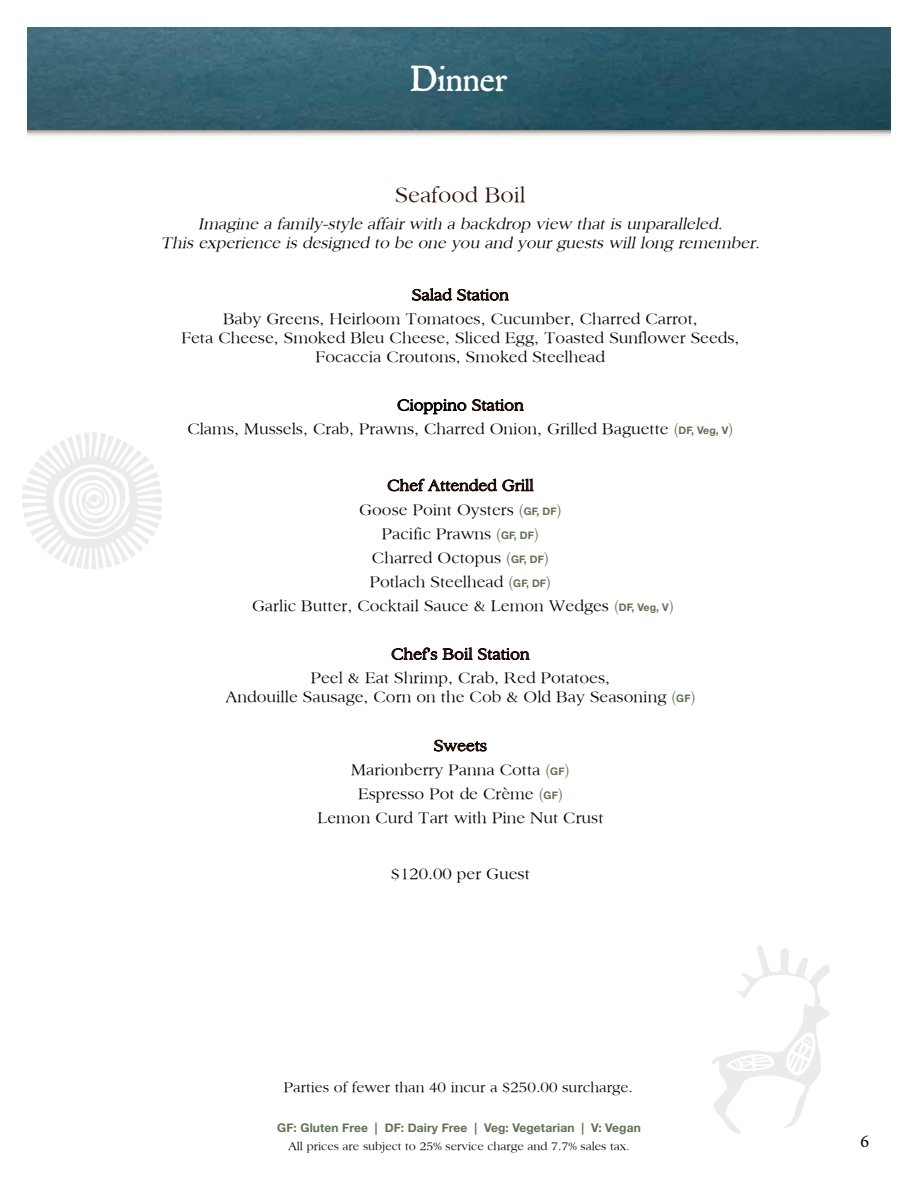
<style>
.page{position:relative;width:918px;height:1188px;background:#fff}
.page>*{position:absolute;margin:0;border:0;box-sizing:border-box;transform-origin:0 0}
.t1{font:37.5px "P22 Mayflower";color:#fff}
.t2{font:22.5px "Sanford";color:#300e00}
.t3{font:18px "Minion Pro";color:#000}
.t4{font:16.5px/24px "Sanford";color:#000;text-align:center}
.t5{font:italic 16.5px/18.8px "Sanford";color:#000;text-align:center}
.t6{font:16.5px "Sanford";color:#300e00}
.t7{font:15px "Sanford";color:#000}
.t8{font:12px "Sanford";color:#000}
.t9{font:700 12px "Helvetica Neue";letter-spacing:.01em;color:#5f7252}
.s1{color:#5f7252}
.s2{font-family:"Helvetica Neue";font-weight:700;font-size:10.5px;color:#5f7252}
</style>
<div class="page">
<svg style="left:27px;top:130px;width:864px;height:6px;background:#d0c8c5"></svg>
<img style="left:27px;top:27px;width:864px;height:103px">
<svg style="left:412px;top:288px;width:97px;height:13px"></svg>
<svg style="left:397px;top:398px;width:127px;height:17px"></svg>
<svg style="left:22px;top:432px;width:140px;height:137px"></svg>
<svg style="left:387px;top:478px;width:147px;height:14px"></svg>
<svg style="left:391px;top:647px;width:139px;height:14px"></svg>
<svg style="left:434px;top:739px;width:53px;height:13px"></svg>
<svg style="left:712px;top:945px;width:118px;height:189px"></svg>
<h1 class="t1" style="left:410px;top:58px;width:99px">Dinner</h1>
<h1 class="t2" style="left:395px;top:181px;width:132px">Seafood Boil</h1>
<p class="t5" style="left:161px;top:214px;width:605px">Imagine a family -style affair with a backdrop view that is unparalleled.<br>This experience is designed to be one you and your guests will long remember.</p>
<p class="t6" style="left:412px;top:285px;width:98px">Salad Station</p>
<p class="t4" style="left:181px;top:309px;width:560px;line-height:18.8px">Baby Greens, Heirloom Tomatoes, Cucumber, Charred Carrot,<br>Feta Cheese, Smoked Bleu Cheese, Sliced Egg, Toasted Sunflower Seeds,<br>Focaccia Croutons, Smoked Steelhead</p>
<p class="t6" style="left:397px;top:395px;width:128px">Cioppino Station</p>
<p class="t4" style="left:187px;top:417px;width:548px">Clams, Mussels, Crab, Prawns, Charred Onion, Grilled Baguette <span class="s1">(</span><span class="s2">DF, Veg, V</span><span class="s1">)</span></p>
<p class="t6" style="left:387px;top:475px;width:148px">Chef Attended Grill</p>
<p class="t4" style="left:359px;top:497px;width:204px">Goose Point Oysters <span class="s1">(</span><span class="s2">GF, DF</span><span class="s1">)<br></span>Pacific Prawns <span class="s1">(</span><span class="s2">GF, DF</span><span class="s1">)<br></span>Charred Octopus <span class="s1">(</span><span class="s2">GF, DF</span><span class="s1">)</span></p>
<p class="t4" style="left:252px;top:569px;width:423px">Potlach Steelhead <span class="s1">(</span><span class="s2">GF, DF</span><span class="s1">)<br></span>Garlic Butter, Cocktail Sauce &amp; Lemon Wedges <span class="s1">(</span><span class="s2">DF, Veg, V</span><span class="s1">)</span></p>
<p class="t6" style="left:391px;top:644px;width:140px">Chef’s Boil Station</p>
<p class="t4" style="left:225px;top:668px;width:472px;line-height:18.8px">Peel &amp; Eat Shrimp, Crab, Red Potatoes,<br>Andouille Sausage, Corn on the Cob &amp; Old Bay Seasoning <span class="s1">(</span><span class="s2">GF</span><span class="s1">)</span></p>
<p class="t6" style="left:434px;top:736px;width:55px">Sweets</p>
<p class="t4" style="left:317px;top:757px;width:288px">Marionberry Panna Cotta <span class="s1">(</span><span class="s2">GF</span><span class="s1">)<br></span>Espresso Pot de Crème <span class="s1">(</span><span class="s2">GF</span><span class="s1">)<br></span>Lemon Curd Tart with Pine Nut Crust</p>
<p class="t4" style="left:391px;top:861px;width:140px">$120.00 per Guest</p>
<p class="t7" style="left:284px;top:1078px;width:350px">Parties of fewer than 40 incur a $250.00 surcharge.</p>
<p class="t9" style="left:277px;top:1119px;width:365px">GF: Gluten Free | DF: Dairy Free | Veg: Vegetarian | V: Vegan</p>
<p class="t8" style="left:288px;top:1139px;width:343px">All prices are subject to 25% service charge and 7.7% sales tax.</p>
<p class="t3" style="left:861px;top:1129px;width:10px">6</p>
</div>
